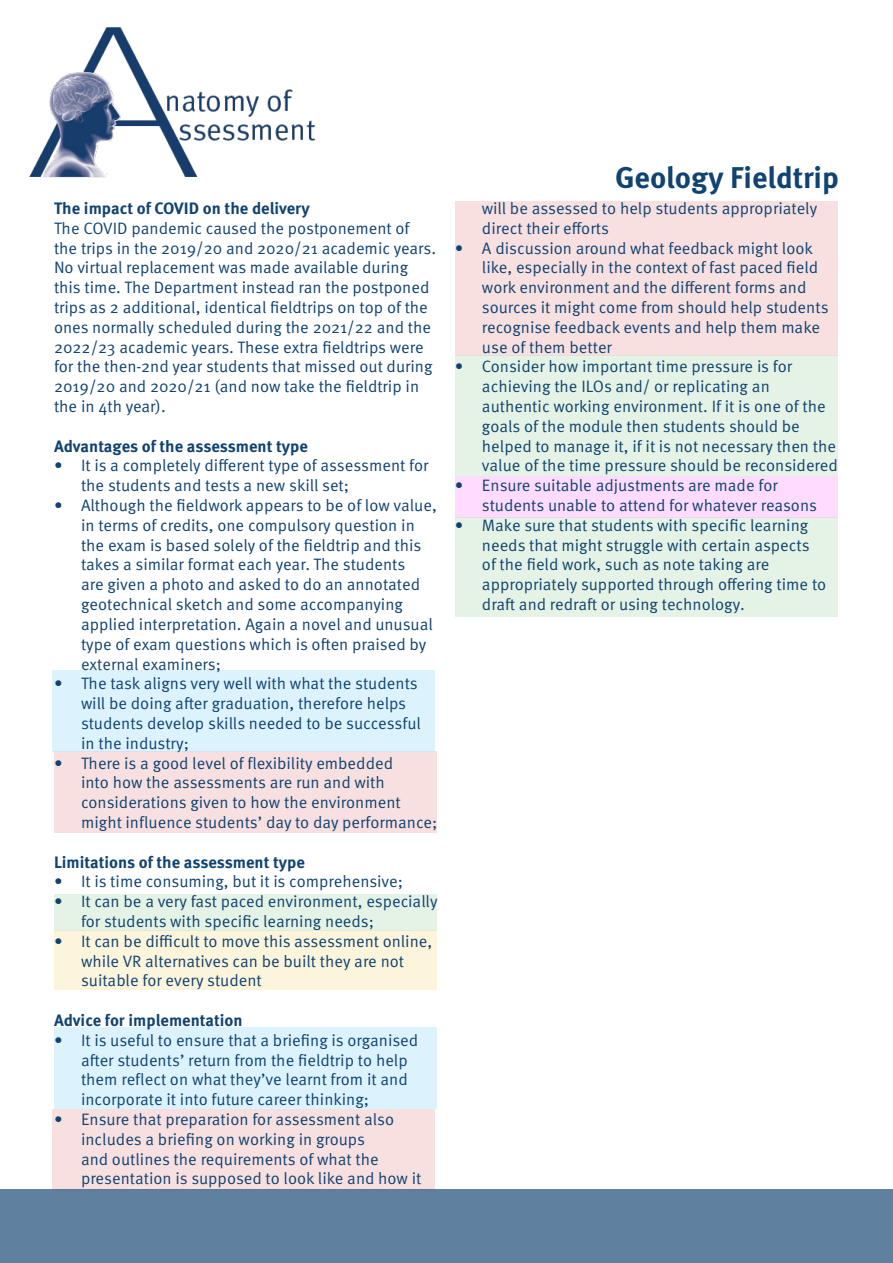
<style>
.page{position:relative;width:893px;height:1263px;background:#fff}
.page>*{position:absolute;margin:0;border:0;box-sizing:border-box;transform-origin:0 0}
.t1{font:700 30px "Meta Pro";color:#104370}
.t2{font:16.5px/19.8px "Meta Pro Norm";color:#104370}
.t3{font:700 16.5px "Meta Pro";color:#104370}
</style>
<div class="page">
<div style="left:455px;top:202px;width:382px;height:154px;background:#f8e0e1"></div>
<div style="left:455px;top:518px;width:382px;height:99px;background:#e4f3e5"></div>
<div style="left:455px;top:476px;width:382px;height:42px;background:#ffdbff"></div>
<div style="left:455px;top:356px;width:382px;height:120px;background:#e4f3e5"></div>
<div style="left:52px;top:1109px;width:383px;height:80px;background:#f8e0e1"></div>
<div style="left:54px;top:1028px;width:382px;height:81px;background:#dcf3fd"></div>
<div style="left:54px;top:931px;width:382px;height:59px;background:#fdf4dc"></div>
<div style="left:54px;top:894px;width:382px;height:37px;background:#e4f3e5"></div>
<div style="left:54px;top:752px;width:382px;height:81px;background:#f8e0e1"></div>
<div style="left:52px;top:671px;width:383px;height:81px;background:#dcf3fd"></div>
<img style="left:29px;top:27px;width:286px;height:151px">
<div style="left:0;top:1189px;width:893px;height:74px;background:#5f819f"></div>
<p class="t3" style="left:54px;top:195px;width:257px">The impact of COVID on the delivery</p>
<p class="t2" style="left:54px;top:217px;width:384px">The COVID pandemic caused the postponement of the trips in the 2019/20 and 2020/21 academic years.<br>No virtual replacement was made available during this time. The Department instead ran the postponed trips as 2 additional, identical fieldtrips on top of the ones normally scheduled during the 2021/22 and the 2022/23 academic years. These extra fieldtrips were for the then-2nd year students that missed out during 2019/20 and 2020/21 (and now take the fieldtrip in the in 4th year).</p>
<p class="t3" style="left:54px;top:433px;width:255px">Advantages of the assessment type</p>
<p class="t2" style="left:81px;top:455px;width:349px;text-indent:-27px">• It is a completely different type of assessment for the students and tests a new skill set;</p>
<p class="t2" style="left:81px;top:494px;width:357px;text-indent:-27px">• Although the fieldwork appears to be of low value, in terms of credits, one compulsory question in the exam is based solely of the fieldtrip and this takes a similar format each year. The students<br>are given a photo and asked to do an annotated geotechnical sketch and some accompanying applied interpretation. Again a novel and unusual type of exam questions which is often praised by external examiners;</p>
<p class="t2" style="left:81px;top:673px;width:341px;text-indent:-27px">• The task aligns very well with what the students will be doing after graduation, therefore helps students develop skills needed to be successful in the industry;</p>
<p class="t2" style="left:81px;top:752px;width:358px;text-indent:-27px">• There is a good level of flexibility embedded<br>into how the assessments are run and with considerations given to how the environment might influence students’ day to day performance;</p>
<p class="t3" style="left:54px;top:849px;width:252px">Limitations of the assessment type</p>
<p class="t2" style="left:54px;top:871px;width:351px">• It is time consuming, but it is comprehensive;</p>
<p class="t2" style="left:81px;top:890px;width:358px;text-indent:-27px">• It can be a very fast paced environment, especially for students with specific learning needs;</p>
<p class="t2" style="left:81px;top:930px;width:353px;text-indent:-27px">• It can be difficult to move this assessment online, while VR alternatives can be built they are not suitable for every student</p>
<p class="t3" style="left:54px;top:1007px;width:190px">Advice for implementation</p>
<p class="t2" style="left:81px;top:1029px;width:339px;text-indent:-27px">• It is useful to ensure that a briefing is organised after students’ return from the fieldtrip to help them reflect on what they’ve learnt from it and incorporate it into future career thinking;</p>
<p class="t2" style="left:81px;top:1108px;width:342px;text-indent:-27px">• Ensure that preparation for assessment also includes a briefing on working in groups<br>and outlines the requirements of what the presentation is supposed to look like and how it</p>
<p class="t1" style="left:615px;top:154px;width:225px">Geology Fieldtrip</p>
<p class="t2" style="left:482px;top:197px;width:337px">will be assessed to help students appropriately direct their efforts</p>
<p class="t2" style="left:482px;top:237px;width:348px;text-indent:-27px">• A discussion around what feedback might look like, especially in the context of fast paced field work environment and the different forms and sources it might come from should help students recognise feedback events and help them make use of them better</p>
<p class="t2" style="left:482px;top:356px;width:357px;text-indent:-27px">• Consider how important time pressure is for achieving the ILOs and/ or replicating an authentic working environment. If it is one of the goals of the module then students should be helped to manage it, if it is not necessary then the value of the time pressure should be reconsidered</p>
<p class="t2" style="left:482px;top:475px;width:337px;text-indent:-27px">• Ensure suitable adjustments are made for students unable to attend for whatever reasons</p>
<p class="t2" style="left:482px;top:514px;width:346px;text-indent:-27px">• Make sure that students with specific learning needs that might struggle with certain aspects of the field work, such as note taking are appropriately supported through offering time to draft and redraft or using technology.</p>
</div>
